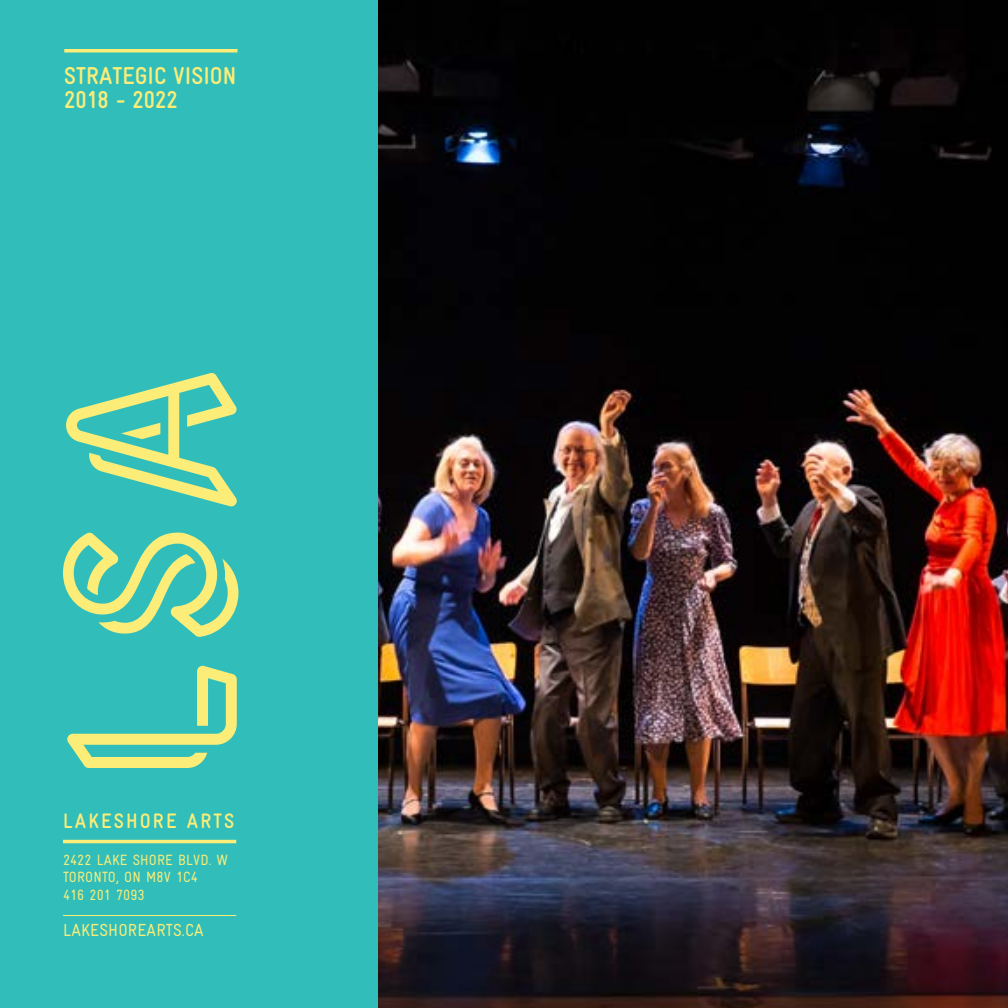
<style>
.page{position:relative;width:1008px;height:1008px;background:#fff}
.page>*{position:absolute;margin:0;border:0;box-sizing:border-box;transform-origin:0 0}
.t1{font:700 24.5px/24.5px "Gravur Condensed";color:#fbed78}
.t2{font:700 21px "Gravur Condensed";letter-spacing:.1em;color:#fbed78}
.t3{font:17.5px "Gravur Condensed";letter-spacing:.01em;color:#fbed78}
.t4{font:14.88px/17.8px "Gravur Condensed";letter-spacing:.005em;color:#fbed78}
</style>
<div class="page">
<img style="left:378px;top:0;width:630px;height:1008px">
<div style="left:0;top:0;width:378px;height:1008px;background:#31beba"></div>
<svg style="left:66px;top:373px;width:171px;height:134px"></svg>
<svg style="left:67px;top:666px;width:170px;height:102px"></svg>
<svg style="left:63px;top:532px;width:175px;height:105px"></svg>
<hr style="left:63px;top:840px;width:173px;height:3px;background:#fbed78">
<hr style="left:63px;top:915px;width:173px;height:1px;background:#fbed78">
<hr style="left:64px;top:49px;width:174px;height:3px;background:#fbed78">
<h1 class="t1" style="left:64px;top:63px;width:174px">STRATEGIC VISION<br>2018 - 2022</h1>
<h2 class="t2" style="left:63px;top:809px;width:173px">LAKESHORE ARTS</h2>
<p class="t4" style="left:63px;top:851px;width:167px">2422 LAKE SHORE BLVD. W<br>TORONTO, ON M8V 1C4<br>416 201 7093</p>
<p class="t3" style="left:63px;top:920px;width:142px">LAKESHOREARTS.CA</p>
</div>
